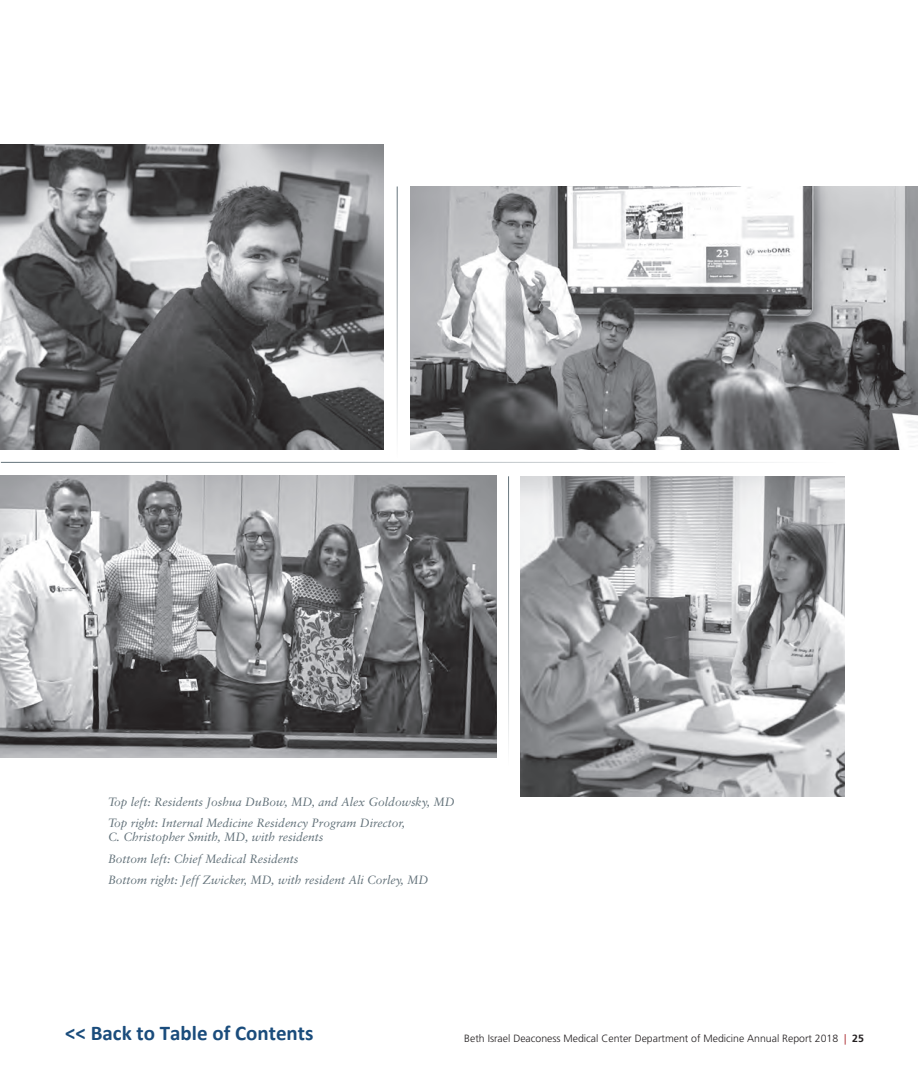
<style>
.page{position:relative;width:918px;height:1080px;background:#fff}
.page>*{position:absolute;margin:0;border:0;box-sizing:border-box;transform-origin:0 0}
.t1{font:700 21px "Calibri";color:#1a4c7c}
.t2{font:italic 12px/21.1px "Sabon";color:#627179}
.t3{font:300 10.5px "Frutiger LT Std";color:#231f20}
.s1{color:#9d070d}
.s2{font-weight:700}
</style>
<div class="page">
<img style="left:410px;top:187px;width:508px;height:263px">
<img style="left:521px;top:476px;width:324px;height:320px">
<img style="left:1px;top:144px;width:383px;height:305px">
<hr style="left:508px;top:476px;width:1px;height:290px;background:#627179">
<hr style="left:1px;top:462px;width:835px;height:1px;background:#627179">
<img style="left:0;top:475px;width:497px;height:282px">
<hr style="left:397px;top:187px;width:1px;height:272px;background:#627179">
<p class="t2" style="left:108px;top:791px;width:348px">Top left: Residents Joshua DuBow, MD, and Alex Goldowsky, MD<br>Top right: Internal Medicine Residency Program Director,</p>
<p class="t2" style="left:108px;top:827px;width:322px">C. Christopher Smith, MD, with residents<br>Bottom left: Chief Medical Residents<br>Bottom right: Jeff Zwicker, MD, with resident Ali Corley, MD</p>
<h1 class="t1" style="left:65px;top:1020px;width:250px">&lt;&lt; Back to Table of Contents</h1>
<p class="t3" style="left:464px;top:1033px;width:401px">Beth Israel Deaconess Medical Center Department of Medicine Annual Report 2018 <span class="s1">|</span> <span class="s2">25</span></p>
</div>
